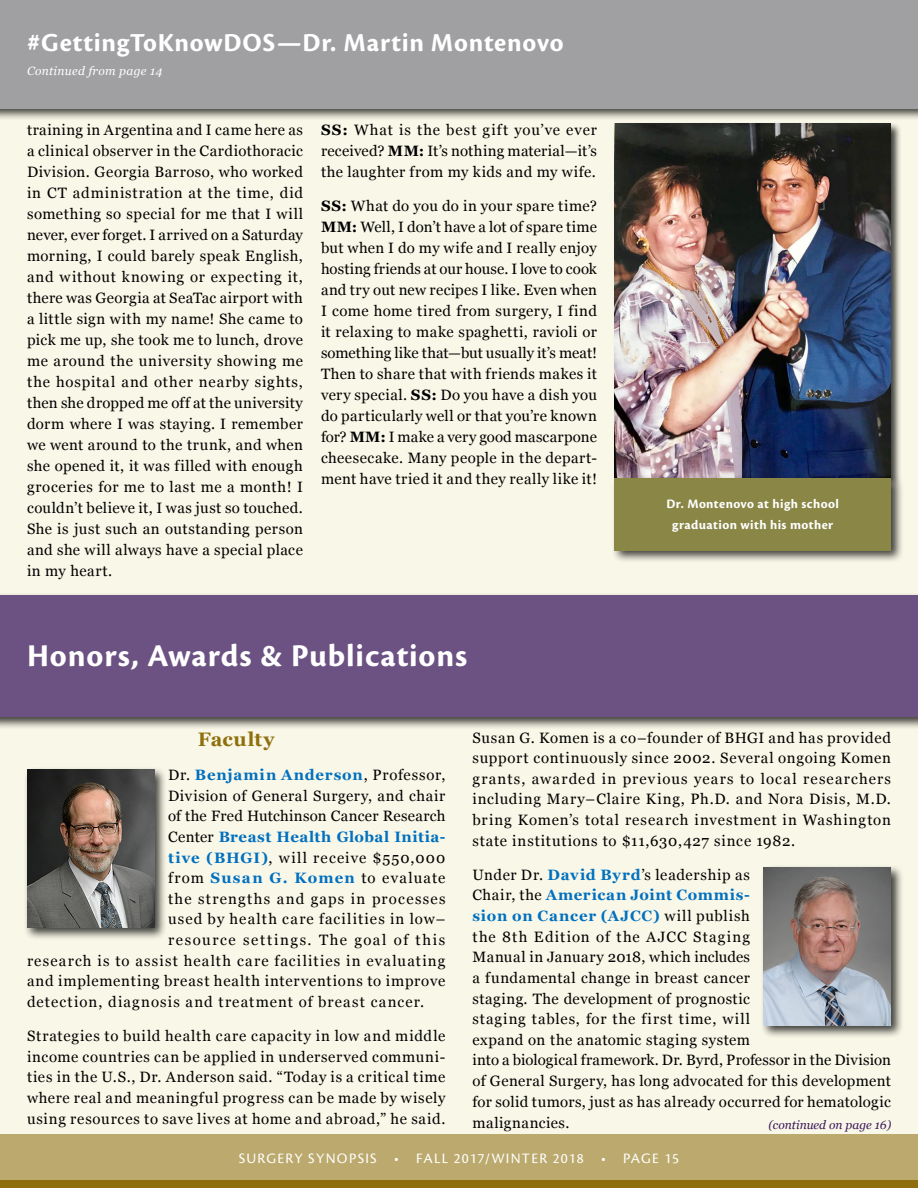
<style>
.page{position:relative;width:918px;height:1188px;background:#f9f7e7}
.page>*{position:absolute;margin:0;border:0;box-sizing:border-box;transform-origin:0 0}
.t1{font:700 33px "Cronos Pro";letter-spacing:.025em;color:#fff}
.t2{font:700 27px "Cronos Pro";letter-spacing:.035em;color:#fff}
.t3{font:700 19.5px "Georgia";letter-spacing:.025em;color:#8e6f0c}
.t4{font:15px/21px "Georgia";letter-spacing:.04em;color:#000;text-align:justify}
.t5{font:15px "Georgia";letter-spacing:.08em;color:#000}
.t6{font:15px "Georgia";letter-spacing:.075em;color:#000}
.t7{font:700 15px "Georgia";letter-spacing:.04em;color:#0070c0}
.t8{font:15px "Cronos Pro";letter-spacing:.085em;color:#fff}
.t9{font:15px "Georgia";letter-spacing:.015em;color:#000}
.t10{font:15px "Georgia";letter-spacing:.085em;color:#000}
.t11{font:15px "Georgia";letter-spacing:.105em;color:#000}
.t12{font:700 13.5px/21px "Cronos Pro";letter-spacing:.035em;color:#fff;text-align:center}
.t13{font:italic 12px "Georgia";letter-spacing:.025em;color:#fff}
.t14{font:italic 12px "Georgia";color:#3b185a}
.s1{font-weight:700}
.s2{font-weight:400;color:#000}
.s3{font-weight:700;color:#0070c0}
</style>
<div class="page">
<div style="left:0;top:1134px;width:918px;height:54px;background:#bba96d"></div>
<div style="left:0;top:1180px;width:918px;height:8px;background:#8e6f0c"></div>
<div style="left:0;top:0;width:918px;height:121px;background:#000;opacity:.75"></div>
<div style="left:0;top:0;width:918px;height:108px;background:#a0a0a3"></div>
<div style="left:613px;top:122px;width:289px;height:367px;background:#000;opacity:.75"></div>
<img style="left:615px;top:124px;width:276px;height:351px">
<div style="left:611px;top:475px;width:293px;height:88px;background:#000;opacity:.75"></div>
<div style="left:615px;top:478px;width:276px;height:72px;background:#8a8646"></div>
<div style="left:0;top:592px;width:918px;height:138px;background:#000;opacity:.75"></div>
<div style="left:0;top:595px;width:918px;height:122px;background:#6c5283"></div>
<div style="left:23px;top:766px;width:145px;height:175px;background:#000;opacity:.75"></div>
<img style="left:27px;top:770px;width:127px;height:158px">
<div style="left:760px;top:864px;width:144px;height:175px;background:#000;opacity:.75"></div>
<img style="left:764px;top:868px;width:127px;height:158px">
<h2 class="t2" style="left:27px;top:27px;width:538px">#GettingToKnowDOS—Dr. Martin Montenovo</h2>
<p class="t13" style="left:27px;top:63px;width:137px">Continued from page 14</p>
<p class="t4" style="left:27px;top:119px;width:278px">training in Argentina and I came here as a clinical observer in the Cardiothoracic Division. Georgia Barroso, who worked in CT administration at the time, did something so special for me that I will never, ever forget. I arrived on a Saturday morning, I could barely speak English, and without knowing or expecting it, there was Georgia at SeaTac airport with a little sign with my name! She came to pick me up, she took me to lunch, drove me around the university showing me the hospital and other nearby sights, then she dropped me off at the university dorm where I was staying. I remember we went around to the trunk, and when she opened it, it was filled with enough groceries for me to last me a month! I couldn’t believe it, I was just so touched.<br>She is just such an outstanding person and she will always have a special place in my heart.</p>
<p class="t4" style="left:321px;top:119px;width:278px"><span class="s1">SS:</span> What is the best gift you’ve ever received? <span class="s1">MM:</span> It’s nothing material—it’s the laughter from my kids and my wife.</p>
<p class="t4" style="left:321px;top:196px;width:278px"><span class="s1">SS:</span> What do you do in your spare time?<br><span class="s1">MM:</span> Well, I don’t have a lot of spare time but when I do my wife and I really enjoy hosting friends at our house. I love to cook and try out new recipes I like. Even when I come home tired from surgery, I find it relaxing to make spaghetti, ravioli or something like that—but usually it’s meat!<br>Then to share that with friends makes it very special. <span class="s1">SS:</span> Do you have a dish you do particularly well or that you’re known for? <span class="s1">MM:</span> I make a very good mascarpone cheesecake. Many people in the depart&shy;ment have tried it and they really like it!</p>
<h1 class="t1" style="left:27px;top:637px;width:442px">Honors, Awards &amp; Publications</h1>
<p class="t12" style="left:667px;top:493px;width:174px">Dr. Montenovo at high school graduation with his mother</p>
<h3 class="t3" style="left:198px;top:727px;width:78px">Faculty</h3>
<p class="t7" style="left:168px;top:765px;width:279px"><span class="s2">Dr.</span> Benjamin Anderson<span class="s2">, Professor,</span></p>
<p class="t4" style="left:168px;top:785px;width:279px">Division of General Surgery, and chair</p>
<p class="t9" style="left:168px;top:807px;width:279px">of the Fred Hutchinson Cancer Research</p>
<p class="t7" style="left:168px;top:827px;width:279px"><span class="s2">Center</span> Breast Health Global Initia-</p>
<p class="t6" style="left:168px;top:848px;width:279px"><span class="s3">tive (BHGI)</span>, will receive $550,000</p>
<p class="t5" style="left:168px;top:869px;width:279px">from <span class="s3">Susan G. Komen</span> to evaluate</p>
<p class="t10" style="left:168px;top:890px;width:279px">the strengths and gaps in processes</p>
<p class="t5" style="left:168px;top:910px;width:279px">used by health care facilities in low–</p>
<p class="t11" style="left:168px;top:931px;width:279px">resource settings. The goal of this</p>
<p class="t5" style="left:27px;top:951px;width:420px">research is to assist health care facilities in evaluating</p>
<p class="t4" style="left:27px;top:971px;width:420px">and implementing breast health interventions to improve</p>
<p class="t6" style="left:27px;top:993px;width:399px">detection, diagnosis and treatment of breast cancer.</p>
<p class="t4" style="left:27px;top:1026px;width:420px">Strategies to build health care capacity in low and middle income countries can be applied in underserved communi&shy;ties in the U.S., Dr. Anderson said. “Today is a critical time where real and meaningful progress can be made by wisely using resources to save lives at home and abroad,” he said.</p>
<p class="t4" style="left:472px;top:727px;width:420px">Susan G. Komen is a co–founder of BHGI and has provided support continuously since 2002. Several ongoing Komen grants, awarded in previous years to local researchers including Mary–Claire King, Ph.D. and Nora Disis, M.D. bring Komen’s total research investment in Washington state institutions to $11,630,427 since 1982.</p>
<p class="t4" style="left:472px;top:865px;width:420px;text-align:left">Under Dr. <span class="s3">David Byrd</span>’s leadership as<br>Chair, the <span class="s3">American Joint Commis-<br>sion on Cancer (AJCC)</span> will publish<br>the 8th Edition of the AJCC Staging<br>Manual in January 2018, which includes<br>a fundamental change in breast cancer<br>staging. The development of prognostic<br>staging tables, for the first time, will<br>expand on the anatomic staging system<br>into a biological framework. Dr. Byrd, Professor in the Division of General Surgery, has long advocated for this development for solid tumors, just as has already occurred for hematologic malignancies.</p>
<p class="t14" style="left:768px;top:1117px;width:124px">(continued on page 16)</p>
<p class="t8" style="left:239px;top:1150px;width:442px">SURGERY SYNOPSIS • FALL 2017/WINTER 2018 • PAGE 15</p>
</div>
